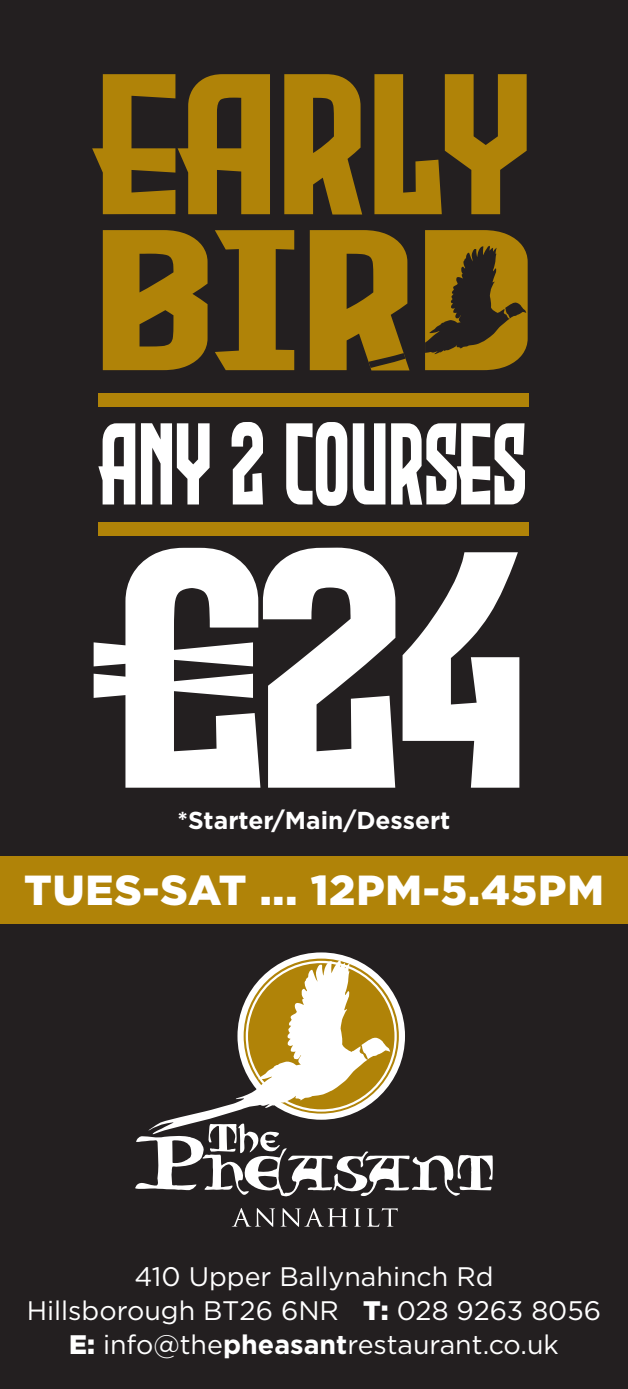
<style>
.page{position:relative;width:628px;height:1389px;background:#fff}
.page>*{position:absolute;margin:0;border:0;box-sizing:border-box;transform-origin:0 0}
.t1{font:337.4px "Evil Empire";color:#fff}
.t2{font:115.85px "Evil Empire";color:#fff;scale:.69 1}
.t3{font:900 42px "Gotham";letter-spacing:.02em;color:#fff}
.t4{font:26.95px "Gotham";color:#fff}
.t5{font:700 24.5px "Gotham";color:#fff}
.s1{font-weight:900}
.s2{font-weight:700}
</style>
<div class="page">
<div style="left:0;top:0;width:627px;height:1389px;background:#231f20"></div>
<div style="left:0;top:857px;width:627px;height:67px;background:#b08308"></div>
<svg style="left:240px;top:956px;width:161px;height:161px"></svg>
<div style="left:237px;top:952px;width:167px;height:168px;border:6px solid #fff;border-radius:50%"></div>
<div style="left:246px;top:962px;width:149px;height:148px;background:#b08308;border-radius:50%"></div>
<svg style="left:160px;top:960px;width:207px;height:163px"></svg>
<svg style="left:361px;top:1037px;width:29px;height:22px"></svg>
<svg style="left:135px;top:1123px;width:357px;height:74px"></svg>
<svg style="left:231px;top:1208px;width:166px;height:19px"></svg>
<div style="left:98px;top:522px;width:430px;height:14px;background:#b08308"></div>
<div style="left:98px;top:393px;width:430px;height:14px;background:#b08308"></div>
<svg style="left:103px;top:230px;width:424px;height:140px;fill:#b08308"></svg>
<svg style="left:347px;top:245px;width:179px;height:125px"></svg>
<svg style="left:92px;top:74px;width:434px;height:141px;fill:#b08308"></svg>
<p class="t2" style="left:102px;top:403px;width:619px">ANY 2 COURSES</p>
<p class="t1" style="left:103px;top:492px;width:441px">£24</p>
<p class="t5" style="left:177px;top:804px;width:274px">*Starter/Main/Dessert</p>
<p class="t3" style="left:24px;top:866px;width:580px">TUES-SAT ... 12PM-5.45PM</p>
<p class="t4" style="left:134px;top:1261px;width:360px">410 Upper Ballynahinch Rd</p>
<p class="t4" style="left:27px;top:1295px;width:575px">Hillsborough BT26 6NR <span class="s1">T:</span> 028 9263 8056</p>
<p class="t4" style="left:69px;top:1330px;width:490px"><span class="s1">E:</span> info@the<span class="s2">pheasant</span>restaurant.co.uk</p>
</div>
